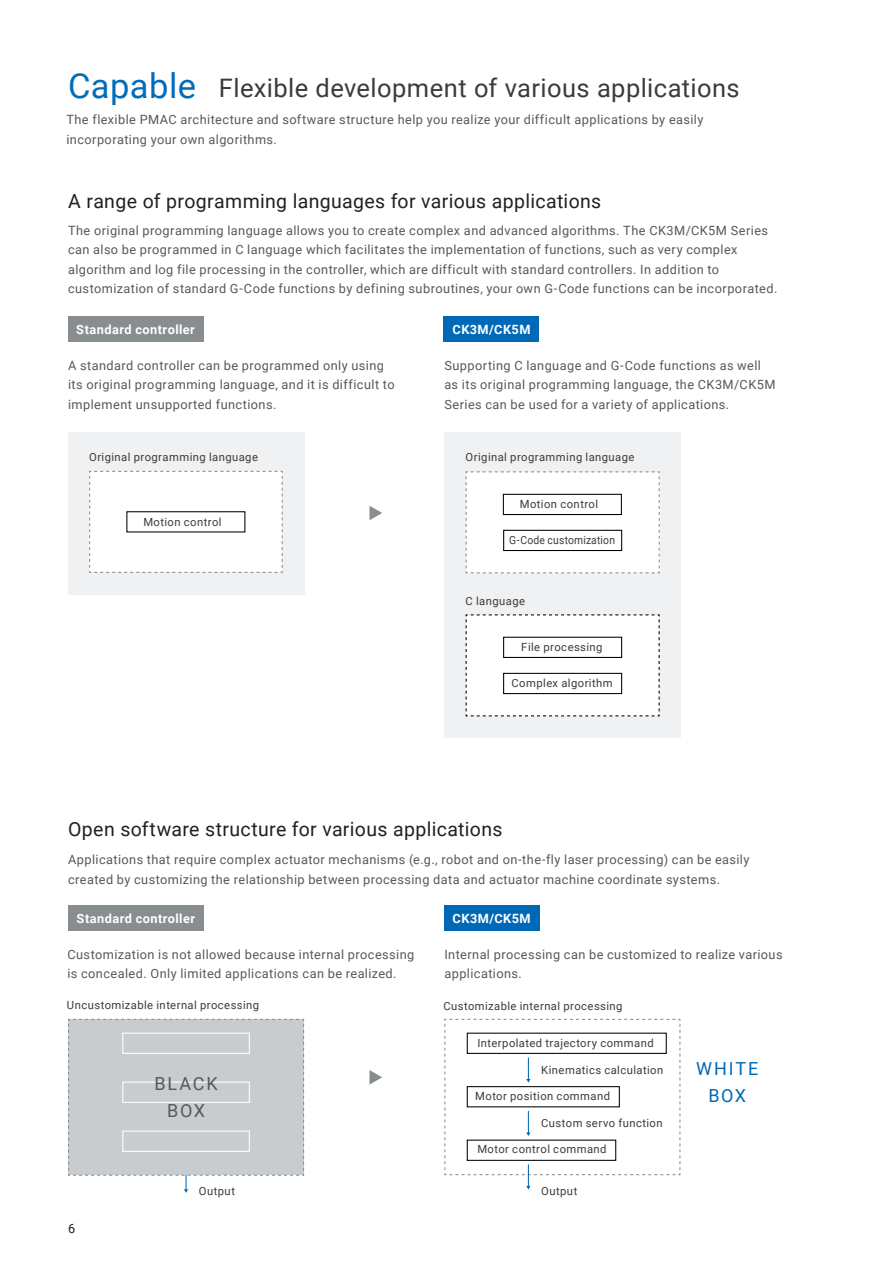
<style>
.page{position:relative;width:893px;height:1263px;background:#fff}
.page>*{position:absolute;margin:0;border:0;box-sizing:border-box;transform-origin:0 0}
.t1{font:25.5px "Roboto";letter-spacing:.015em;color:#3e3a39}
.t2{font:19.5px "Roboto";letter-spacing:.015em;color:#232120}
.t3{font:18px/27px "Roboto";letter-spacing:.1em;color:#0069b7;text-align:center}
.t4{font:18px/27px "Roboto";letter-spacing:.1em;color:#5a5757;text-align:center}
.t5{font:12.75px/19.5px "Roboto";letter-spacing:.035em;color:#5a5757}
.t6{font:700 12.75px "Roboto";letter-spacing:.035em;color:#fff}
.t7{font:12.75px "Roboto";color:#232120}
.t8{font:11.25px "Roboto";letter-spacing:.04em;color:#3e3a39}
.t9{font:11.25px "Roboto";letter-spacing:.02em;color:#3e3a39;scale:.92 1}
.s1{font-size:34.5px;color:#006dba}
</style>
<div class="page">
<hr style="left:185px;top:1154px;width:2px;height:36px;background:#0069b7">
<svg style="left:184px;top:1189px;width:4px;height:4px"></svg>
<div style="left:68px;top:1018px;width:237px;height:158px;background:#c9ccce"></div>
<div style="left:122px;top:1033px;width:128px;height:21px;border:1px solid #fff"></div>
<div style="left:122px;top:1081px;width:128px;height:22px;border:1px solid #fff"></div>
<div style="left:122px;top:1130px;width:128px;height:22px;border:1px solid #fff"></div>
<svg style="left:444px;top:1018px;width:237px;height:171px"></svg>
<svg style="left:369px;top:1070px;width:13px;height:14px"></svg>
<div style="left:68px;top:432px;width:236px;height:162px;background:#eff1f2"></div>
<div style="left:89px;top:470px;width:194px;height:103px;background:#fff"></div>
<div style="left:127px;top:512px;width:118px;height:20px;background:#fff"></div>
<div style="left:444px;top:432px;width:236px;height:305px;background:#eff1f2"></div>
<svg style="left:465px;top:471px;width:195px;height:103px"></svg>
<div style="left:503px;top:530px;width:119px;height:21px;border:1px solid #000"></div>
<svg style="left:465px;top:614px;width:195px;height:103px"></svg>
<div style="left:503px;top:673px;width:119px;height:21px;border:1px solid #000"></div>
<div style="left:503px;top:637px;width:119px;height:21px;border:1px solid #000"></div>
<div style="left:503px;top:494px;width:118px;height:20px;background:#fff"></div>
<div style="left:503px;top:494px;width:119px;height:21px;border:1px solid #000"></div>
<svg style="left:369px;top:506px;width:13px;height:14px"></svg>
<div style="left:68px;top:316px;width:135px;height:26px;background:#888d90"></div>
<div style="left:444px;top:316px;width:95px;height:26px;background:#0069b7"></div>
<div style="left:68px;top:905px;width:136px;height:26px;background:#888d90"></div>
<div style="left:444px;top:905px;width:95px;height:26px;background:#0069b7"></div>
<h1 class="t1" style="left:68px;top:70px;width:673px"><span class="s1">Capable</span> Flexible development of various applications</h1>
<p class="t5" style="left:66px;top:110px;width:639px">The flexible PMAC architecture and software structure help you realize your difficult applications by easily incorporating your own algorithms.</p>
<h2 class="t2" style="left:68px;top:187px;width:535px">A range of programming languages for various applications</h2>
<p class="t5" style="left:68px;top:220px;width:711px">The original programming language allows you to create complex and advanced algorithms. The CK3M/CK5M Series can also be programmed in C language which facilitates the implementation of functions, such as very complex algorithm and log file processing in the controller, which are difficult with standard controllers. In addition to customization of standard G-Code functions by defining subroutines, your own G-Code functions can be incorporated.</p>
<p class="t6" style="left:76px;top:320px;width:120px">Standard controller</p>
<p class="t6" style="left:452px;top:320px;width:80px">CK3M/CK5M</p>
<p class="t5" style="left:68px;top:355px;width:328px">A standard controller can be programmed only using its original programming language, and it is difficult to implement unsupported functions.</p>
<p class="t8" style="left:89px;top:449px;width:170px">Original programming language</p>
<p class="t8" style="left:143px;top:514px;width:80px">Motion control</p>
<p class="t5" style="left:444px;top:355px;width:333px">Supporting C language and G-Code functions as well as its original programming language, the CK3M/CK5M<br>Series can be used for a variety of applications.</p>
<p class="t8" style="left:466px;top:449px;width:170px">Original programming language</p>
<p class="t8" style="left:520px;top:496px;width:80px">Motion control</p>
<p class="t9" style="left:509px;top:532px;width:117px">G-Code customization</p>
<p class="t8" style="left:466px;top:593px;width:61px">C language</p>
<p class="t8" style="left:521px;top:639px;width:83px">File processing</p>
<p class="t8" style="left:511px;top:675px;width:103px">Complex algorithm</p>
<h2 class="t2" style="left:68px;top:816px;width:436px">Open software structure for various applications</h2>
<p class="t5" style="left:68px;top:849px;width:683px">Applications that require complex actuator mechanisms (e.g., robot and on-the-fly laser processing) can be easily created by customizing the relationship between processing data and actuator machine coordinate systems.</p>
<p class="t6" style="left:77px;top:909px;width:120px">Standard controller</p>
<p class="t6" style="left:453px;top:909px;width:80px">CK3M/CK5M</p>
<p class="t5" style="left:67px;top:944px;width:348px">Customization is not allowed because internal processing is concealed. Only limited applications can be realized.</p>
<p class="t5" style="left:444px;top:944px;width:340px">Internal processing can be customized to realize various applications.</p>
<p class="t8" style="left:67px;top:997px;width:194px">Uncustomizable internal processing</p>
<p class="t8" style="left:443px;top:998px;width:181px">Customizable internal processing</p>
<p class="t7" style="left:68px;top:1220px;width:9px">6</p>
<p class="t8" style="left:477px;top:1035px;width:178px">Interpolated trajectory command</p>
<h3 class="t4" style="left:154px;top:1069px;width:65px">BLACK<br>BOX</h3>
<p class="t8" style="left:541px;top:1062px;width:124px">Kinematics calculation</p>
<p class="t8" style="left:475px;top:1088px;width:136px">Motor position command</p>
<p class="t8" style="left:541px;top:1115px;width:123px">Custom servo function</p>
<p class="t8" style="left:477px;top:1141px;width:131px">Motor control command</p>
<p class="t8" style="left:199px;top:1183px;width:38px">Output</p>
<p class="t8" style="left:541px;top:1183px;width:38px">Output</p>
<h3 class="t3" style="left:696px;top:1055px;width:64px">WHITE<br>BOX</h3>
</div>
